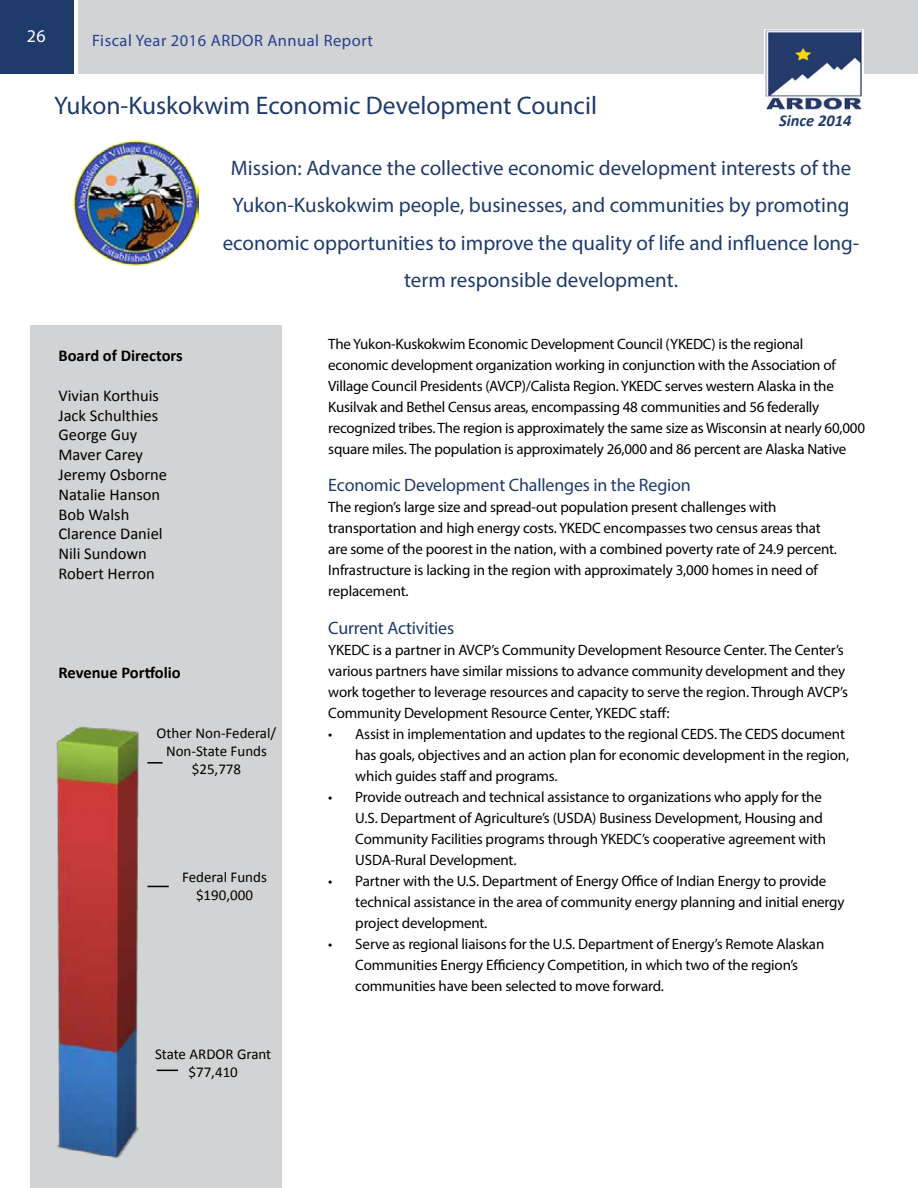
<style>
.page{position:relative;width:918px;height:1188px;background:#fff}
.page>*{position:absolute;margin:0;border:0;box-sizing:border-box;transform-origin:0 0}
.t1{font:25.5px "Myriad Pro";color:#1f3b6c}
.t2{font:21px/37.5px "Myriad Pro";color:#1f3b6c;text-align:center}
.t3{font:18px "Myriad Pro";letter-spacing:-.01em;color:#1f3b6c}
.t4{font:18px "Myriad Pro";color:#fff}
.t5{font:16.5px/19.8px "Calibri";color:#000}
.t6{font:700 16.5px "Calibri";color:#000}
.t7{font:16.5px "Myriad Pro";letter-spacing:.03em;color:#25408f}
.t8{font:italic 700 16.5px "Calibri";color:#1f3b6c}
.t9{font:15px/21px "Myriad Pro";letter-spacing:-.01em;color:#000}
.t10{font:15px/18px "Calibri";color:#000;text-align:center}
</style>
<div class="page">
<div style="left:78px;top:0;width:840px;height:74px;background:#d1d3d4"></div>
<div style="left:0;top:0;width:74px;height:74px;background:#1f3b6c"></div>
<div style="left:30px;top:325px;width:252px;height:863px;background:#d1d3d4"></div>
<hr style="left:917px;top:690px;width:1px;height:498px;background:#d1d3d4">
<img style="left:73px;top:140px;width:126px;height:125px">
<img style="left:765px;top:29px;width:99px;height:80px">
<svg style="left:151px;top:762px;width:12px;height:2px"></svg>
<svg style="left:151px;top:886px;width:18px;height:1px"></svg>
<svg style="left:157px;top:1070px;width:21px;height:1px"></svg>
<svg style="left:56px;top:726px;width:95px;height:432px"></svg>
<p class="t4" style="left:27px;top:25px;width:21px">26</p>
<p class="t7" style="left:92px;top:30px;width:282px">Fiscal Year 2016 ARDOR Annual Report</p>
<h1 class="t1" style="left:54px;top:89px;width:545px">Yukon-Kuskokwim Economic Development Council</h1>
<p class="t8" style="left:779px;top:110px;width:74px">Since 2014</p>
<p class="t2" style="left:223px;top:149px;width:638px">Mission: Advance the collective economic development interests of the Yukon-Kuskokwim people, businesses, and communities by promoting economic opportunities to improve the quality of life and influence long&shy;term responsible development.</p>
<p class="t6" style="left:58px;top:345px;width:126px">Board of Directors</p>
<p class="t5" style="left:58px;top:385px;width:110px">Vivian Korthuis<br>Jack Schulthies<br>George Guy<br>Maver Carey<br>Jeremy Osborne<br>Natalie Hanson<br>Bob Walsh<br>Clarence Daniel<br>Nili Sundown<br>Robert Herron</p>
<p class="t6" style="left:58px;top:662px;width:124px">Revenue Portfolio</p>
<p class="t10" style="left:157px;top:724px;width:121px">Other Non-Federal/<br>Non-State Funds $25,778</p>
<p class="t10" style="left:182px;top:868px;width:86px">Federal Funds $190,000</p>
<p class="t10" style="left:155px;top:1045px;width:118px">State ARDOR Grant $77,410</p>
<p class="t9" style="left:328px;top:333px;width:538px">The Yukon-Kuskokwim Economic Development Council (YKEDC) is the regional economic development organization working in conjunction with the Association of Village Council Presidents (AVCP)/Calista Region. YKEDC serves western Alaska in the Kusilvak and Bethel Census areas, encompassing 48 communities and 56 federally recognized tribes. The region is approximately the same size as Wisconsin at nearly 60,000 square miles. The population is approximately 26,000 and 86 percent are Alaska Native</p>
<p class="t3" style="left:328px;top:474px;width:364px">Economic Development Challenges in the Region</p>
<p class="t9" style="left:328px;top:496px;width:510px">The region’s large size and spread-out population present challenges with transportation and high energy costs. YKEDC encompasses two census areas that are some of the poorest in the nation, with a combined poverty rate of 24.9 percent.<br>Infrastructure is lacking in the region with approximately 3,000 homes in need of replacement.</p>
<p class="t3" style="left:328px;top:617px;width:127px">Current Activities</p>
<p class="t9" style="left:328px;top:639px;width:521px">YKEDC is a partner in AVCP’s Community Development Resource Center. The Center’s various partners have similar missions to advance community development and they work together to leverage resources and capacity to serve the region. Through AVCP’s Community Development Resource Center, YKEDC staff:</p>
<p class="t9" style="left:355px;top:723px;width:495px;text-indent:-27px">• Assist in implementation and updates to the regional CEDS. The CEDS document has goals, objectives and an action plan for economic development in the region, which guides staff and programs.</p>
<p class="t9" style="left:355px;top:786px;width:472px;text-indent:-27px">• Provide outreach and technical assistance to organizations who apply for the U.S. Department of Agriculture’s (USDA) Business Development, Housing and Community Facilities programs through YKEDC’s cooperative agreement with USDA-Rural Development.</p>
<p class="t9" style="left:355px;top:870px;width:491px;text-indent:-27px">• Partner with the U.S. Department of Energy Office of Indian Energy to provide technical assistance in the area of community energy planning and initial energy project development.</p>
<p class="t9" style="left:355px;top:933px;width:471px;text-indent:-27px">• Serve as regional liaisons for the U.S. Department of Energy’s Remote Alaskan<br>Communities Energy Efficiency Competition, in which two of the region’s communities have been selected to move forward.</p>
</div>
